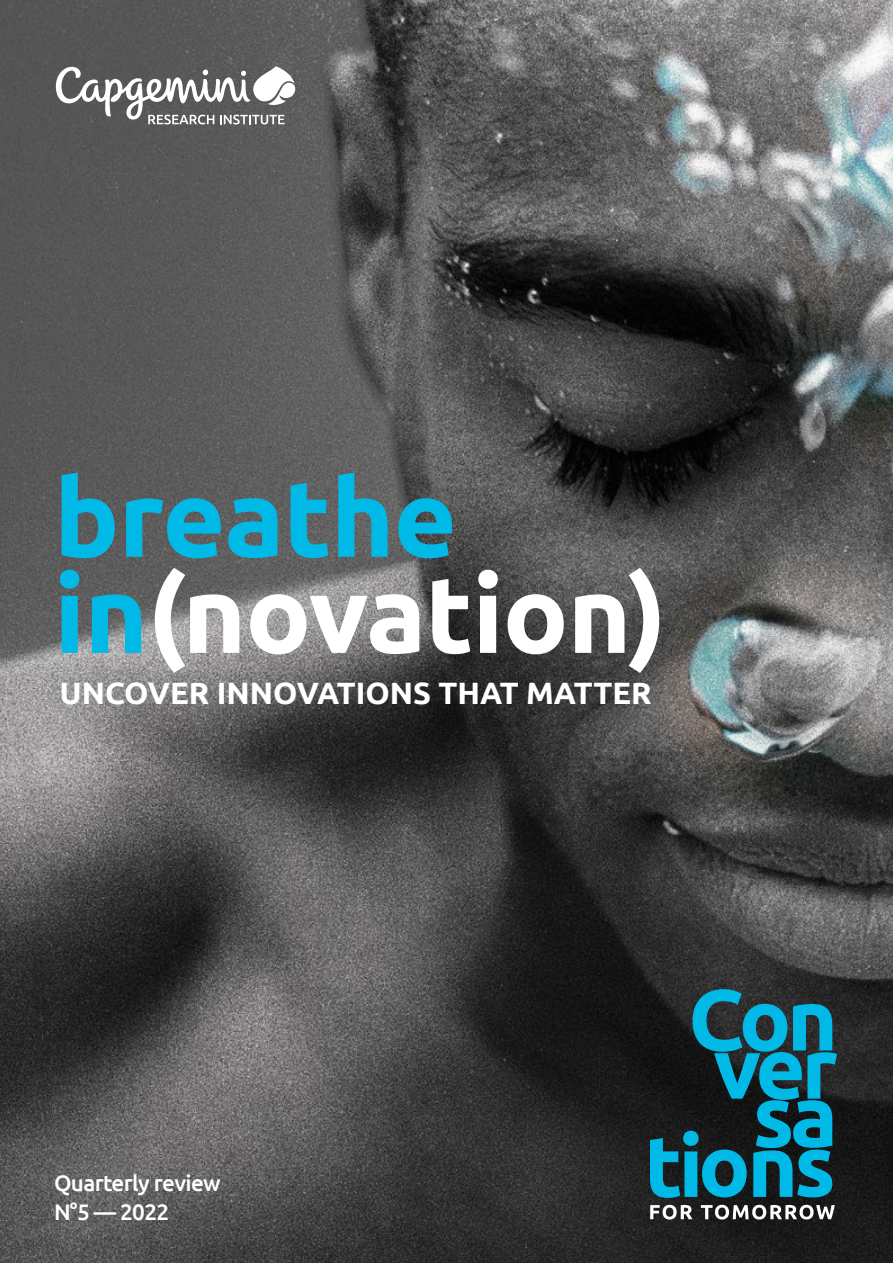
<style>
.page{position:relative;width:893px;height:1263px;background:#fff}
.page>*{position:absolute;margin:0;border:0;box-sizing:border-box;transform-origin:0 0}
.t1{font:700 108.6px/96px "Ubuntu";letter-spacing:-.01em;color:#fff}
.t2{font:700 30.9px "Ubuntu";color:#fff}
.t3{font:500 22.5px/28.5px "Ubuntu";letter-spacing:-.03em;color:#fff}
.s1{color:#00b9e7}
</style>
<div class="page">
<img style="left:0;top:0;width:893px;height:1263px">
<svg style="left:650px;top:1205px;width:185px;height:14px"></svg>
<svg style="left:650px;top:989px;width:187px;height:209px;background:#11586a"></svg>
<svg style="left:56px;top:66px;width:240px;height:58px"></svg>
<h1 class="t1" style="left:54px;top:469px;width:614px"><span class="s1">breathe in</span>(novation)</h1>
<p class="t2" style="left:60px;top:675px;width:593px">UNCOVER INNOVATIONS THAT MATTER</p>
<p class="t3" style="left:54px;top:1168px;width:168px">Quarterly review<br>N°5 — 2022</p>
</div>
